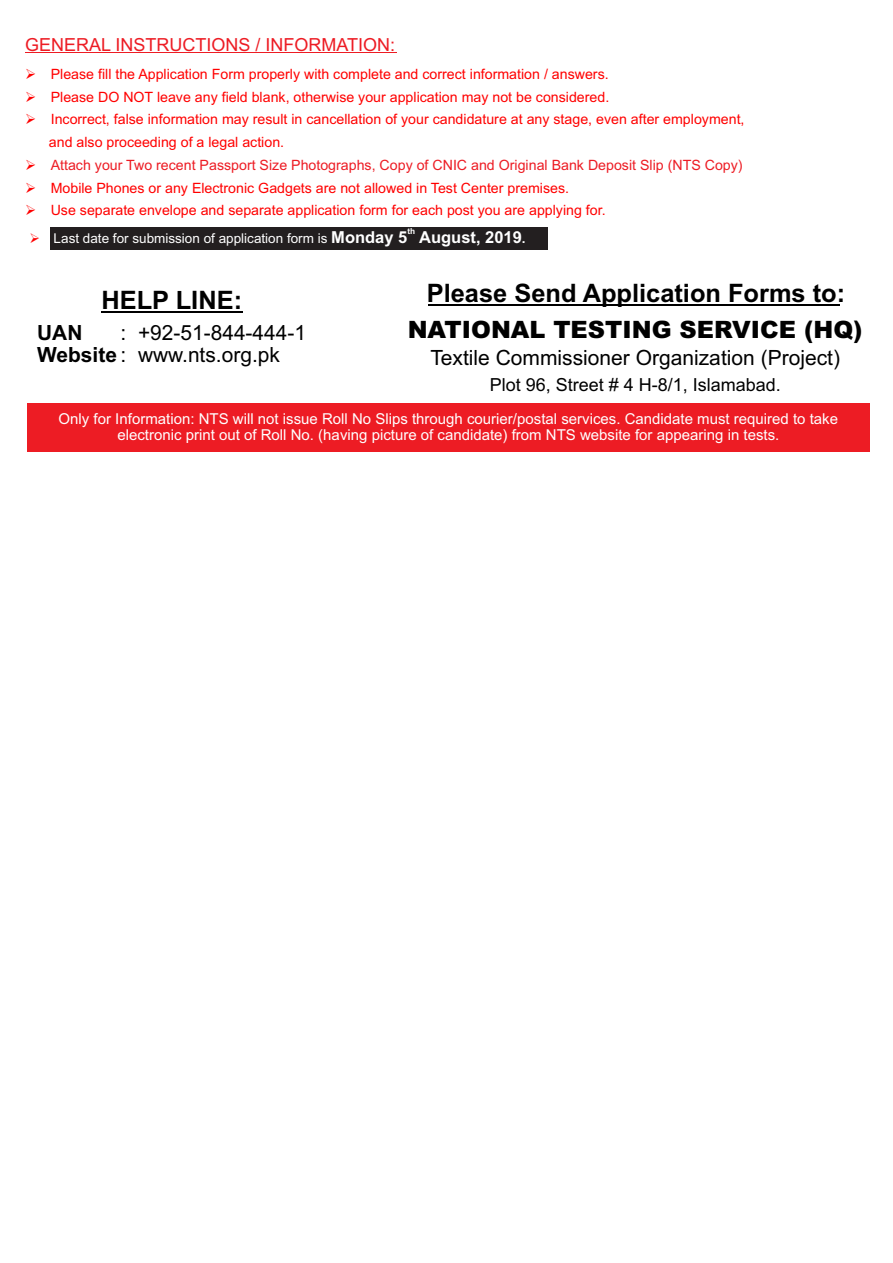
<style>
.page{position:relative;width:893px;height:1263px;background:#fff}
.page>*{position:absolute;margin:0;border:0;box-sizing:border-box;transform-origin:0 0}
.t1{font:700 25.35px "Arial";color:#000}
.t2{font:900 23.85px "Arial";color:#000}
.t3{font:21px/22.5px "Arial";color:#000}
.t4{font:18px "Arial";color:#ed1c24}
.t5{font:18px "Arial";color:#000}
.t6{font:15px/16.5px "Arial";color:#fff;text-align:center}
.t7{font:14.25px/22.6px "Arial";color:#f00}
.t8{font:14.25px "Arial";color:#ed1c24}
.t9{font:13.5px "Arial";color:#fff}
.t10{font:700 8.25px "Arial";color:#fff}
.s1{font-weight:700;font-size:16.5px}
.s2{font-weight:700}
</style>
<div class="page">
<hr style="left:25px;top:52px;width:371px;height:1px;background:#ed1c24">
<div style="left:50px;top:227px;width:498px;height:22px;background:#231f20"></div>
<hr style="left:428px;top:304px;width:411px;height:1px;background:#000">
<hr style="left:102px;top:311px;width:141px;height:1px;background:#000">
<div style="left:27px;top:403px;width:842px;height:49px;background:#ed1c24"></div>
<p class="t4" style="left:25px;top:37px;width:372px">GENERAL INSTRUCTIONS / INFORMATION:</p>
<p class="t7" style="left:25px;top:64px;width:585px">➢ Please fill the Application Form properly with complete and correct information / answers.</p>
<p class="t7" style="left:25px;top:87px;width:586px">➢ Please DO NOT leave any field blank, otherwise your application may not be considered.</p>
<p class="t7" style="left:49px;top:109px;width:697px;text-indent:-24px">➢ Incorrect, false information may result in cancellation of your candidature at any stage, even after employment, and also proceeding of a legal action.</p>
<p class="t7" style="left:25px;top:178px;width:545px">➢ Mobile Phones or any Electronic Gadgets are not allowed in Test Center premises.</p>
<p class="t7" style="left:25px;top:200px;width:582px">➢ Use separate envelope and separate application form for each post you are applying for.</p>
<p class="t8" style="left:51px;top:159px;width:693px">Attach your Two recent Passport Size Photographs, Copy of CNIC and Original Bank Deposit Slip (NTS Copy)</p>
<p class="t10" style="left:407px;top:228px;width:9px">th</p>
<p class="t9" style="left:54px;top:233px;width:473px">Last date for submission of application form is <span class="s1">Monday 5 August, 2019</span><span class="s2">.</span></p>
<h1 class="t1" style="left:101px;top:290px;width:142px">HELP LINE:</h1>
<h1 class="t1" style="left:427px;top:283px;width:420px">Please Send Application Forms to:</h1>
<h2 class="t2" style="left:408px;top:321px;width:456px">NATIONAL TESTING SERVICE (HQ)</h2>
<h3 class="t3" style="left:430px;top:348px;width:411px">Textile Commissioner Organization (Project)</h3>
<p class="t5" style="left:490px;top:378px;width:293px">Plot 96, Street # 4 H-8/1, Islamabad.</p>
<h3 class="t3" style="left:121px;top:323px;width:187px">: +92-51-844-444-1</h3>
<h3 class="t3" style="left:37px;top:323px;width:244px"><span class="s2">UAN<br>Website</span> : www.nts.org.pk</h3>
<p class="t6" style="left:59px;top:411px;width:781px">Only for Information: NTS will not issue Roll No Slips through courier/postal services. Candidate must required to take electronic print out of Roll No. (having picture of candidate) from NTS website for appearing in tests.</p>
</div>
